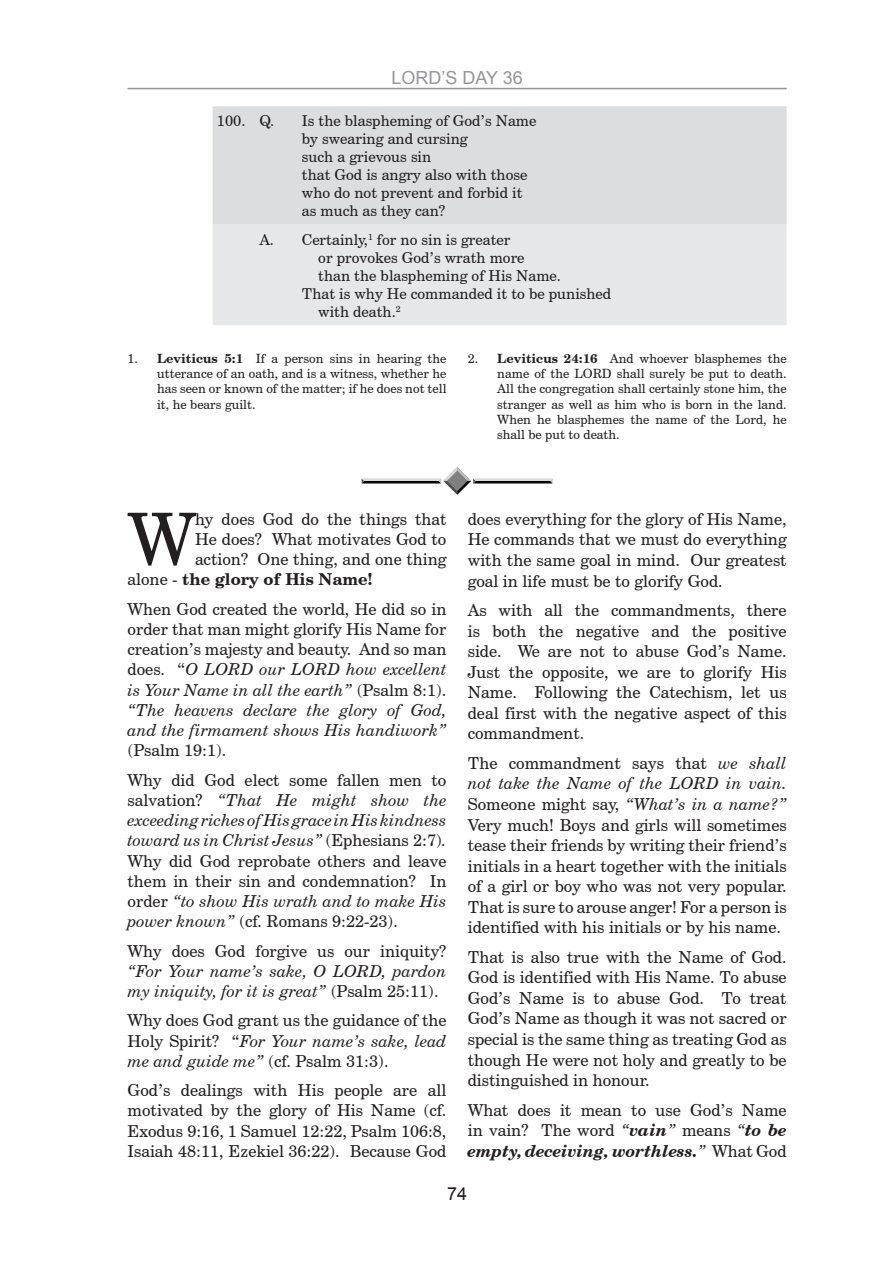
<style>
.page{position:relative;width:893px;height:1263px;background:#fff}
.page>*{position:absolute;margin:0;border:0;box-sizing:border-box;transform-origin:0 0}
.t1{font:71.4px "Century Schoolbook BT";color:#231f20}
.t2{font:18px "Arial";color:#939598}
.t3{font:18px "Arial";color:#231f20}
.t4{font:16.5px/20.5px "Century Schoolbook BT";color:#231f20;text-align:justify}
.t5{font:italic 16.5px/20.2px "Century Schoolbook BT";color:#231f20;text-align:justify}
.t6{font:700 16.5px "Century Schoolbook BT";color:#231f20}
.t7{font:15px/18px "Century Schoolbook BT";color:#231f20}
.t8{font:12.75px/15.3px "Century Schoolbook BT";color:#231f20;text-align:justify}
.s1{font-weight:700}
.s2{font-weight:400}
.s3{font-style:italic}
.s4{font-style:normal}
.s5{font-weight:700;font-style:italic}
</style>
<div class="page">
<hr style="left:128px;top:88px;width:659px;height:1px;background:#939598">
<div style="left:213px;top:106px;width:574px;height:119px;background:#dcdddf"></div>
<div style="left:213px;top:225px;width:574px;height:100px;background:#e6e7e9"></div>
<svg style="left:362px;top:467px;width:191px;height:28px"></svg>
<p class="t2" style="left:391px;top:65px;width:133px">LORD’S DAY 36</p>
<p class="t7" style="left:217px;top:112px;width:59px">100. Q.</p>
<p class="t7" style="left:302px;top:112px;width:236px">Is the blaspheming of God’s Name by swearing and cursing<br>such a grievous sin<br>that God is angry also with those who do not prevent and forbid it as much as they can?</p>
<p class="t7" style="left:259px;top:230px;width:253px">A. Certainly,<sup>1</sup> for no sin is greater</p>
<p class="t7" style="left:318px;top:248px;width:208px">or provokes God’s wrath more</p>
<p class="t7" style="left:318px;top:266px;width:244px">than the blaspheming of His Name.</p>
<p class="t7" style="left:302px;top:284px;width:311px">That is why He commanded it to be punished</p>
<p class="t7" style="left:318px;top:302px;width:84px">with death.<sup>2</sup></p>
<p class="t8" style="left:157px;top:350px;width:291px;text-indent:-30px">1. <span class="s1">Leviticus 5:1</span> If a person sins in hearing the utterance of an oath, and is a witness, whether he has seen or known of the matter; if he does not tell it, he bears guilt.</p>
<p class="t8" style="left:497px;top:350px;width:291px;text-indent:-30px">2. <span class="s1">Leviticus 24:16</span> And whoever blasphemes the name of the LORD shall surely be put to death.<br>All the congregation shall certainly stone him, the stranger as well as him who is born in the land.<br>When he blasphemes the name of the Lord, he shall be put to death.</p>
<h1 class="t1" style="left:128px;top:495px;width:69px">W</h1>
<p class="t4" style="left:195px;top:508px;width:253px">hy does God do the things that</p>
<p class="t4" style="left:195px;top:529px;width:253px">He does? What motivates God to</p>
<p class="t4" style="left:195px;top:549px;width:253px">action? One thing, and one thing</p>
<p class="t6" style="left:128px;top:569px;width:247px"><span class="s2">alone -</span> the glory of His Name!</p>
<p class="t4" style="left:128px;top:598px;width:320px">When God created the world, He did so in order that man might glorify His Name for creation’s majesty and beauty. And so man does. “<span class="s3">O LORD our LORD how excellent is Your Name in all the earth”</span> (Psalm 8:1). <span class="s3">“The heavens declare the glory of God, and the firmament shows His handiwork”</span></p>
<p class="t4" style="left:128px;top:736px;width:320px;line-height:29.2px">(Psalm 19:1).<br>Why did God elect some fallen men to</p>
<p class="t5" style="left:128px;top:790px;width:320px"><span class="s4">salvation?</span> “That He might show the exceeding riches of His grace in His kindness toward us in Christ Jesus” <span class="s4">(Ephesians 2:7)</span>.<br><span class="s4">Why did God reprobate others and leave them in their sin and condemnation? In order</span> “to show His wrath and to make His power known” <span class="s4">(cf. Romans 9:22-23).</span></p>
<p class="t4" style="left:128px;top:940px;width:320px">Why does God forgive us our iniquity?</p>
<p class="t5" style="left:128px;top:961px;width:320px">“For Your name’s sake, O LORD, pardon my iniquity, for it is great” <span class="s4">(Psalm 25:11).</span></p>
<p class="t4" style="left:128px;top:1010px;width:320px">Why does God grant us the guidance of the Holy Spirit? “<span class="s3">For Your name’s sake, lead me and guide me”</span> (cf. Psalm 31:3).</p>
<p class="t4" style="left:128px;top:1080px;width:320px">God’s dealings with His people are all motivated by the glory of His Name (cf.<br>Exodus 9:16, 1 Samuel 12:22, Psalm 106:8, Isaiah 48:11, Ezekiel 36:22). Because God</p>
<p class="t4" style="left:468px;top:508px;width:320px">does everything for the glory of His Name, He commands that we must do everything with the same goal in mind. Our greatest goal in life must be to glorify God.</p>
<p class="t4" style="left:468px;top:600px;width:320px">As with all the commandments, there is both the negative and the positive side. We are not to abuse God’s Name.<br>Just the opposite, we are to glorify His Name. Following the Catechism, let us deal first with the negative aspect of this commandment.</p>
<p class="t4" style="left:468px;top:752px;width:320px">The commandment says that <span class="s3">we shall not take the Name of the LORD in vain.<br></span>Someone might say, <span class="s3">“What’s in a name?” </span>Very much! Boys and girls will sometimes tease their friends by writing their friend’s initials in a heart together with the initials of a girl or boy who was not very popular.<br>That is sure to arouse anger! For a person is identified with his initials or by his name.</p>
<p class="t4" style="left:468px;top:946px;width:320px">That is also true with the Name of God.<br>God is identified with His Name. To abuse God’s Name is to abuse God. To treat God’s Name as though it was not sacred or special is the same thing as treating God as though He were not holy and greatly to be distinguished in honour.</p>
<p class="t4" style="left:468px;top:1099px;width:320px">What does it mean to use God’s Name in vain? The word <span class="s3">“</span><span class="s5">vain</span><span class="s3">”</span> means <span class="s3">“</span><span class="s5">to be empty, deceiving, worthless.</span><span class="s3">”</span> What God</p>
<p class="t3" style="left:447px;top:1182px;width:22px">74</p>
</div>
